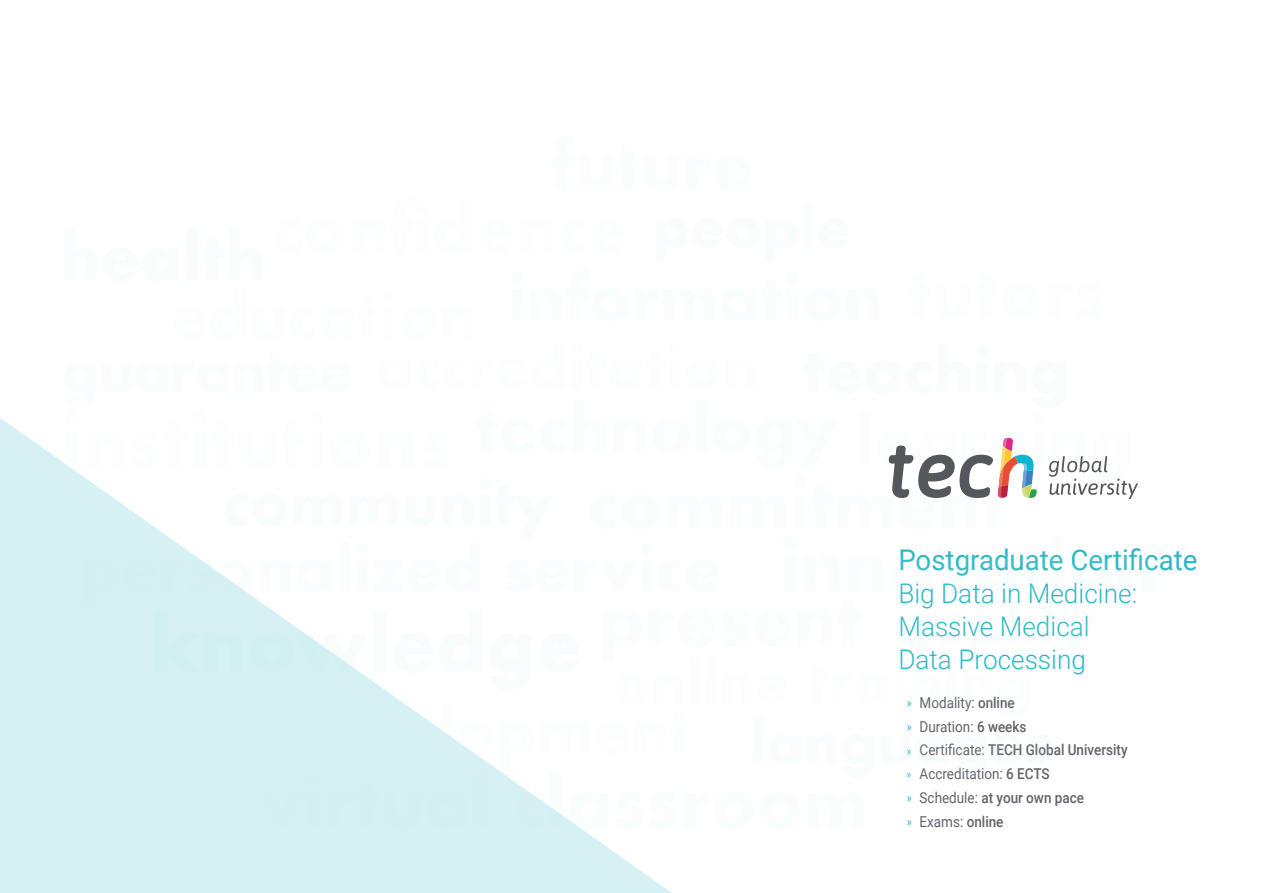
<style>
.page{position:relative;width:1263px;height:893px;background:#fff}
.page>*{position:absolute;margin:0;border:0;box-sizing:border-box;transform-origin:0 0}
.t1{font:28.5px "Roboto";color:#2db8c5}
.t2{font:300 27px/33px "Roboto";color:#2db8c5}
.t3{font:15px/23.7px "Roboto";color:#61646a;scale:.9 1}
.s1{font-size:12px;color:#2db8c5}
.s2{font-weight:500}
.s3{font-family:"Myriad Pro";font-size:12px;color:#2db8c5}
</style>
<div class="page">
<div style="left:0;top:418px;width:672px;height:475px;background:#d5f1f3"></div>
<svg style="left:64px;top:418px;width:1074px;height:411px"></svg>
<h1 class="t1" style="left:898px;top:540px;width:301px">Postgraduate Certificate</h1>
<h2 class="t2" style="left:898px;top:576px;width:240px">Big Data in Medicine:<br>Massive Medical<br>Data Processing</h2>
<p class="t3" style="left:907px;top:690px;width:247px"><span class="s1">»</span> Modality: <span class="s2">online<br></span><span class="s1">»</span> Duration: <span class="s2">6 weeks<br></span><span class="s3">»</span> Certificate: <span class="s2">TECH Global University </span><span class="s3">»</span> Accreditation: <span class="s2">6 ECTS<br></span><span class="s1">»</span> Schedule: <span class="s2">at your own pace<br></span><span class="s1">»</span> Exams: <span class="s2">online</span></p>
</div>
